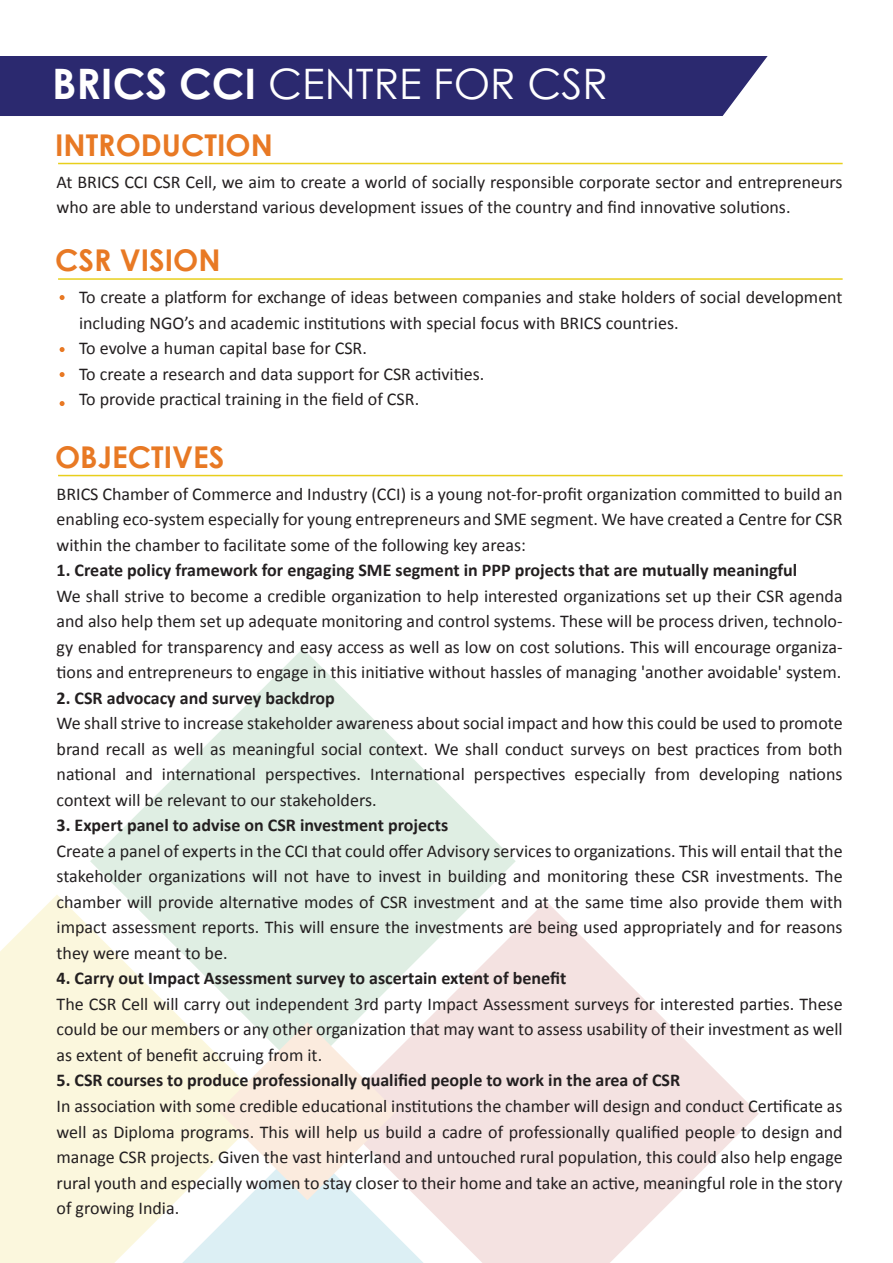
<style>
.page{position:relative;width:893px;height:1263px;background:#fff}
.page>*{position:absolute;margin:0;border:0;box-sizing:border-box;transform-origin:0 0}
.t1{font:42px "Century Gothic";color:#fff}
.t2{font:700 30px "Century Gothic";color:#e87924}
.t3{font:18px/25.5px "Calibri";color:#231f20;text-align:justify}
.t4{font:700 18px "Calibri";color:#231f20}
.s1{font-weight:700}
</style>
<div class="page">
<div style="left:0;top:56px;width:768px;height:60px;background:#2b296f"></div>
<svg style="left:90px;top:649px;width:426px;height:373px;fill:#dfeee3"></svg>
<svg style="left:333px;top:901px;width:426px;height:362px;fill:#f4e2e1"></svg>
<svg style="left:0;top:894px;width:270px;height:369px;fill:#fbf7dd"></svg>
<svg style="left:182px;top:1022px;width:242px;height:241px"></svg>
<hr style="left:58px;top:163px;width:785px;height:1px;background:#e8cf1c">
<hr style="left:58px;top:475px;width:785px;height:1px;background:#e8cf1c">
<hr style="left:58px;top:278px;width:785px;height:2px;background:#e8cf1c">
<svg style="left:60px;top:295px;width:5px;height:5px"></svg>
<svg style="left:60px;top:347px;width:5px;height:5px"></svg>
<svg style="left:60px;top:372px;width:5px;height:5px"></svg>
<svg style="left:60px;top:401px;width:5px;height:5px"></svg>
<h1 class="t1" style="left:52px;top:58px;width:557px"><span class="s1">BRICS CCI</span> CENTRE FOR CSR</h1>
<h2 class="t2" style="left:55px;top:126px;width:219px">INTRODUCTION</h2>
<p class="t3" style="left:57px;top:169px;width:787px">At BRICS CCI CSR Cell, we aim to create a world of socially responsible corporate sector and entrepreneurs who are able to understand various development issues of the country and find innovative solutions.</p>
<h2 class="t2" style="left:55px;top:241px;width:167px">CSR VISION</h2>
<p class="t3" style="left:79px;top:285px;width:765px;text-align:left">To create a platform for exchange of ideas between companies and stake holders of social development including NGO’s and academic institutions with special focus with BRICS countries.<br>To evolve a human capital base for CSR.<br>To create a research and data support for CSR activities.<br>To provide practical training in the field of CSR.</p>
<h2 class="t2" style="left:55px;top:438px;width:171px">OBJECTIVES</h2>
<p class="t3" style="left:57px;top:481px;width:787px">BRICS Chamber of Commerce and Industry (CCI) is a young not-for-profit organization committed to build an enabling eco-system especially for young entrepreneurs and SME segment. We have created a Centre for CSR within the chamber to facilitate some of the following key areas:</p>
<p class="t4" style="left:57px;top:559px;width:742px">1. Create policy framework for engaging SME segment in PPP projects that are mutually meaningful</p>
<p class="t3" style="left:57px;top:583px;width:788px">We shall strive to become a credible organization to help interested organizations set up their CSR agenda and also help them set up adequate monitoring and control systems. These will be process driven, technolo&shy;gy enabled for transparency and easy access as well as low on cost solutions. This will encourage organiza&shy;tions and entrepreneurs to engage in this initiative without hassles of managing 'another avoidable' system.</p>
<p class="t4" style="left:57px;top:686px;width:280px">2. CSR advocacy and survey backdrop</p>
<p class="t3" style="left:57px;top:711px;width:788px">We shall strive to increase stakeholder awareness about social impact and how this could be used to promote brand recall as well as meaningful social context. We shall conduct surveys on best practices from both national and international perspectives. International perspectives especially from developing nations context will be relevant to our stakeholders.</p>
<p class="t4" style="left:57px;top:814px;width:393px">3. Expert panel to advise on CSR investment projects</p>
<p class="t3" style="left:57px;top:838px;width:788px">Create a panel of experts in the CCI that could offer Advisory services to organizations. This will entail that the stakeholder organizations will not have to invest in building and monitoring these CSR investments. The chamber will provide alternative modes of CSR investment and at the same time also provide them with impact assessment reports. This will ensure the investments are being used appropriately and for reasons they were meant to be.</p>
<p class="t4" style="left:57px;top:967px;width:511px">4. Carry out Impact Assessment survey to ascertain extent of benefit</p>
<p class="t3" style="left:57px;top:991px;width:788px">The CSR Cell will carry out independent 3rd party Impact Assessment surveys for interested parties. These could be our members or any other organization that may want to assess usability of their investment as well as extent of benefit accruing from it.</p>
<p class="t4" style="left:57px;top:1069px;width:625px">5. CSR courses to produce professionally qualified people to work in the area of CSR</p>
<p class="t3" style="left:57px;top:1093px;width:788px">In association with some credible educational institutions the chamber will design and conduct Certificate as well as Diploma programs. This will help us build a cadre of professionally qualified people to design and manage CSR projects. Given the vast hinterland and untouched rural population, this could also help engage rural youth and especially women to stay closer to their home and take an active, meaningful role in the story of growing India.</p>
</div>
